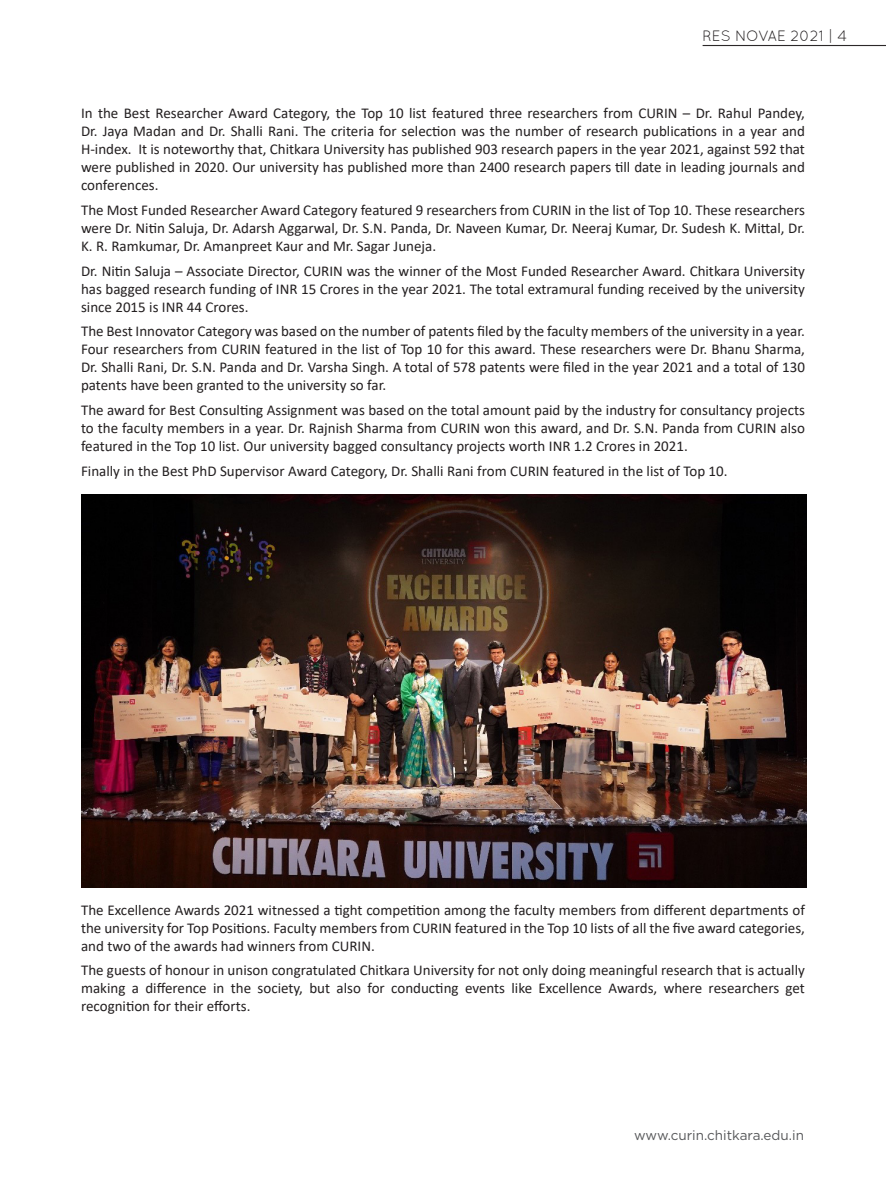
<style>
.page{position:relative;width:886px;height:1188px;background:#fff}
.page>*{position:absolute;margin:0;border:0;box-sizing:border-box;transform-origin:0 0}
.Paragraph{font:15px/18px "Calibri";color:#231f20;text-align:justify}
.Paragraph-2{font:15px "Quicksand";color:#231f20}
.Paragraph-3{font:13.5px "Gotham";color:#57585a}
.s1{font-family:"Gotham";font-weight:300}
</style>
<div class="page">
<hr style="left:702px;top:45px;width:184px;height:1px;background:#231f20">
<img style="left:81px;top:495px;width:725px;height:393px">
<p class="Paragraph-2" style="left:702px;top:28px;width:146px">RES NOVAE 2021 | <span class="s1">4</span></p>
<p class="Paragraph" style="left:81px;top:104px;width:725px">In the Best Researcher Award Category, the Top 10 list featured three researchers from CURIN – Dr. Rahul Pandey, Dr. Jaya Madan and Dr. Shalli Rani. The criteria for selection was the number of research publications in a year and H-index. It is noteworthy that, Chitkara University has published 903 research papers in the year 2021, against 592 that were published in 2020. Our university has published more than 2400 research papers till date in leading journals and conferences.</p>
<p class="Paragraph" style="left:81px;top:201px;width:725px">The Most Funded Researcher Award Category featured 9 researchers from CURIN in the list of Top 10. These researchers were Dr. Nitin Saluja, Dr. Adarsh Aggarwal, Dr. S.N. Panda, Dr. Naveen Kumar, Dr. Neeraj Kumar, Dr. Sudesh K. Mittal, Dr.<br>K. R. Ramkumar, Dr. Amanpreet Kaur and Mr. Sagar Juneja.</p>
<p class="Paragraph" style="left:81px;top:261px;width:725px">Dr. Nitin Saluja – Associate Director, CURIN was the winner of the Most Funded Researcher Award. Chitkara University has bagged research funding of INR 15 Crores in the year 2021. The total extramural funding received by the university since 2015 is INR 44 Crores.</p>
<p class="Paragraph" style="left:81px;top:322px;width:725px">The Best Innovator Category was based on the number of patents filed by the faculty members of the university in a year.<br>Four researchers from CURIN featured in the list of Top 10 for this award. These researchers were Dr. Bhanu Sharma, Dr. Shalli Rani, Dr. S.N. Panda and Dr. Varsha Singh. A total of 578 patents were filed in the year 2021 and a total of 130 patents have been granted to the university so far.</p>
<p class="Paragraph" style="left:81px;top:401px;width:725px">The award for Best Consulting Assignment was based on the total amount paid by the industry for consultancy projects to the faculty members in a year. Dr. Rajnish Sharma from CURIN won this award, and Dr. S.N. Panda from CURIN also featured in the Top 10 list. Our university bagged consultancy projects worth INR 1.2 Crores in 2021.</p>
<p class="Paragraph" style="left:81px;top:462px;width:648px">Finally in the Best PhD Supervisor Award Category, Dr. Shalli Rani from CURIN featured in the list of Top 10.</p>
<p class="Paragraph" style="left:81px;top:900px;width:725px">The Excellence Awards 2021 witnessed a tight competition among the faculty members from different departments of the university for Top Positions. Faculty members from CURIN featured in the Top 10 lists of all the five award categories, and two of the awards had winners from CURIN.</p>
<p class="Paragraph" style="left:81px;top:961px;width:725px">The guests of honour in unison congratulated Chitkara University for not only doing meaningful research that is actually making a difference in the society, but also for conducting events like Excellence Awards, where researchers get recognition for their efforts.</p>
<p class="Paragraph-3" style="left:634px;top:1127px;width:171px">www.curin.chitkara.edu.in</p>
</div>
